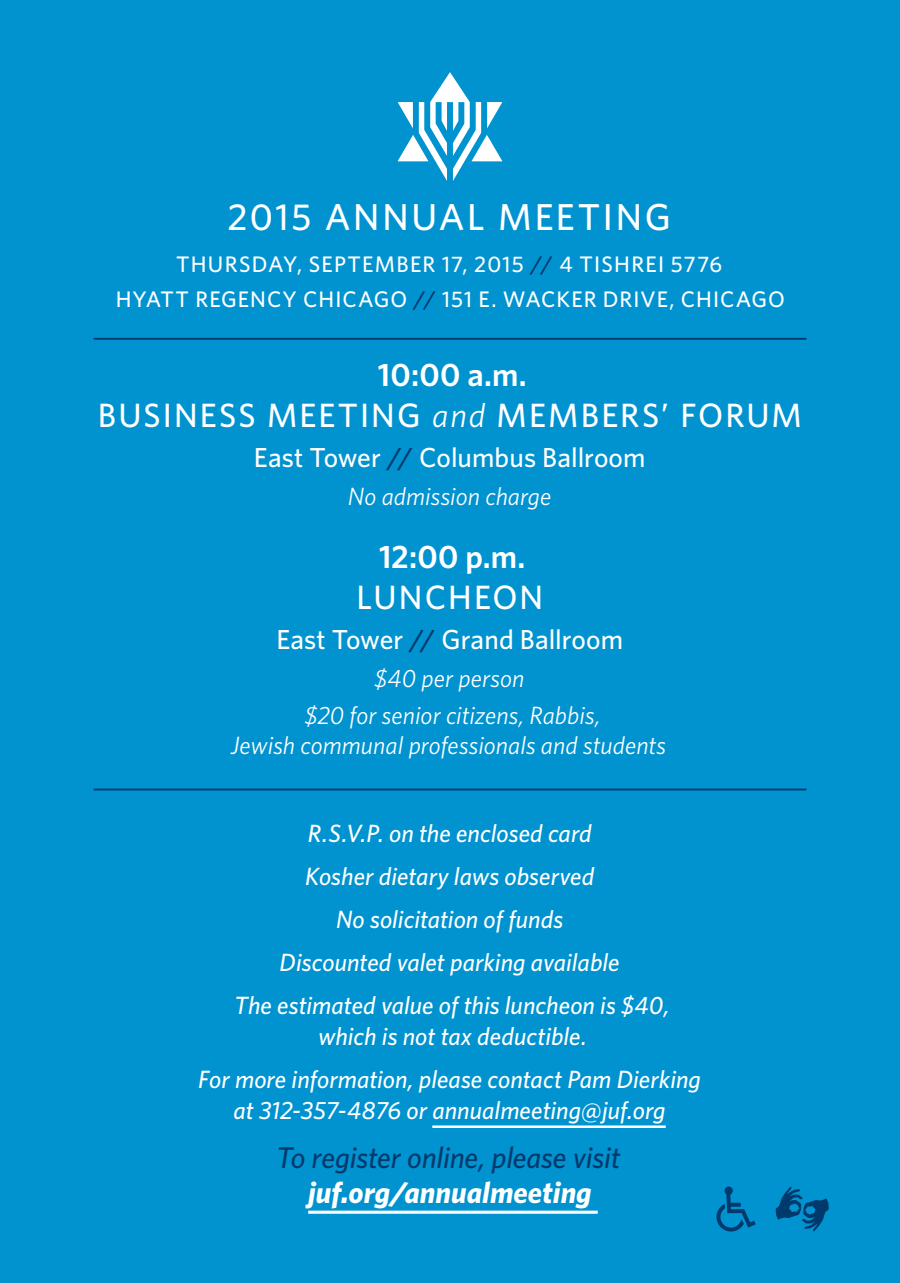
<style>
.page{position:relative;width:900px;height:1283px;background:#fff}
.page>*{position:absolute;margin:0;border:0;box-sizing:border-box;transform-origin:0 0}
.t1{font:500 37.5px "Whitney";letter-spacing:.07em;color:#fff}
.t2{font:500 33.75px "Whitney";letter-spacing:.065em;color:#fff}
.Heading_1{font:600 32.5px "Whitney";letter-spacing:.005em;color:#fff}
.t3{font:italic 500 30px/35px "Whitney";letter-spacing:-.005em;color:#003a6d;text-align:center}
.t4{font:500 27.5px "Whitney";color:#fff}
.t5{font:italic 500 25px/31.2px "Whitney";color:#fff;text-align:center}
.t6{font:italic 25px/30px "Whitney";letter-spacing:.005em;color:#fff;text-align:center}
.t7{font:500 22.5px "Whitney";letter-spacing:.045em;color:#fff}
.s1{color:#003a6d}
.s2{font-weight:400;font-style:italic}
.s3{font-weight:700;color:#fff}
</style>
<div class="page">
<div style="left:0;top:0;width:900px;height:1282px;background:#0093d0"></div>
<svg style="left:398px;top:72px;width:104px;height:109px"></svg>
<hr style="left:432px;top:1125px;width:234px;height:3px;background:#fff">
<hr style="left:308px;top:1210px;width:290px;height:3px;background:#fff">
<hr style="left:94px;top:338px;width:712px;height:2px;background:#003a6d">
<hr style="left:94px;top:788px;width:712px;height:2px;background:#003a6d">
<svg style="left:717px;top:1186px;width:39px;height:45px"></svg>
<svg style="left:775px;top:1186px;width:54px;height:45px"></svg>
<p class="t1" style="left:227px;top:194px;width:445px">2015 ANNUAL MEETING</p>
<p class="t7" style="left:176px;top:251px;width:548px">THURSDAY, SEPTEMBER 17, 2015 <span class="s1">//</span> 4 TISHREI 5776</p>
<p class="t7" style="left:116px;top:286px;width:671px">HYATT REGENCY CHICAGO <span class="s1">//</span> 151 E. WACKER DRIVE, CHICAGO</p>
<p class="Heading_1" style="left:378px;top:355px;width:150px">10:00 a.m.</p>
<p class="t2" style="left:98px;top:395px;width:706px">BUSINESS MEETING <span class="s2">and</span> MEMBERS’ FORUM</p>
<p class="t4" style="left:254px;top:441px;width:393px">East Tower <span class="s1">//</span> Columbus Ballroom</p>
<p class="t6" style="left:348px;top:481px;width:205px">No admission charge</p>
<p class="Heading_1" style="left:379px;top:537px;width:148px">12:00 p.m.</p>
<p class="t2" style="left:356px;top:577px;width:188px">LUNCHEON</p>
<p class="t4" style="left:276px;top:623px;width:348px">East Tower <span class="s1">//</span> Grand Ballroom</p>
<p class="t6" style="left:374px;top:662px;width:151px">$40 per person</p>
<p class="t6" style="left:231px;top:700px;width:437px">$20 for senior citizens, Rabbis,<br>Jewish communal professionals and students</p>
<p class="t5" style="left:308px;top:817px;width:286px">R.S.V.P. on the enclosed card</p>
<p class="t5" style="left:305px;top:860px;width:290px">Kosher dietary laws observed</p>
<p class="t5" style="left:336px;top:903px;width:229px">No solicitation of funds</p>
<p class="t5" style="left:279px;top:945px;width:342px">Discounted valet parking available</p>
<p class="t5" style="left:234px;top:988px;width:437px">The estimated value of this luncheon is $40, which is not tax deductible.</p>
<p class="t5" style="left:198px;top:1063px;width:504px">For more information, please contact Pam Dierking at 312-357-4876 or annualmeeting@juf.org</p>
<p class="t3" style="left:276px;top:1139px;width:346px">To register online, please visit <span class="s3">juf.org/annualmeeting</span></p>
</div>
